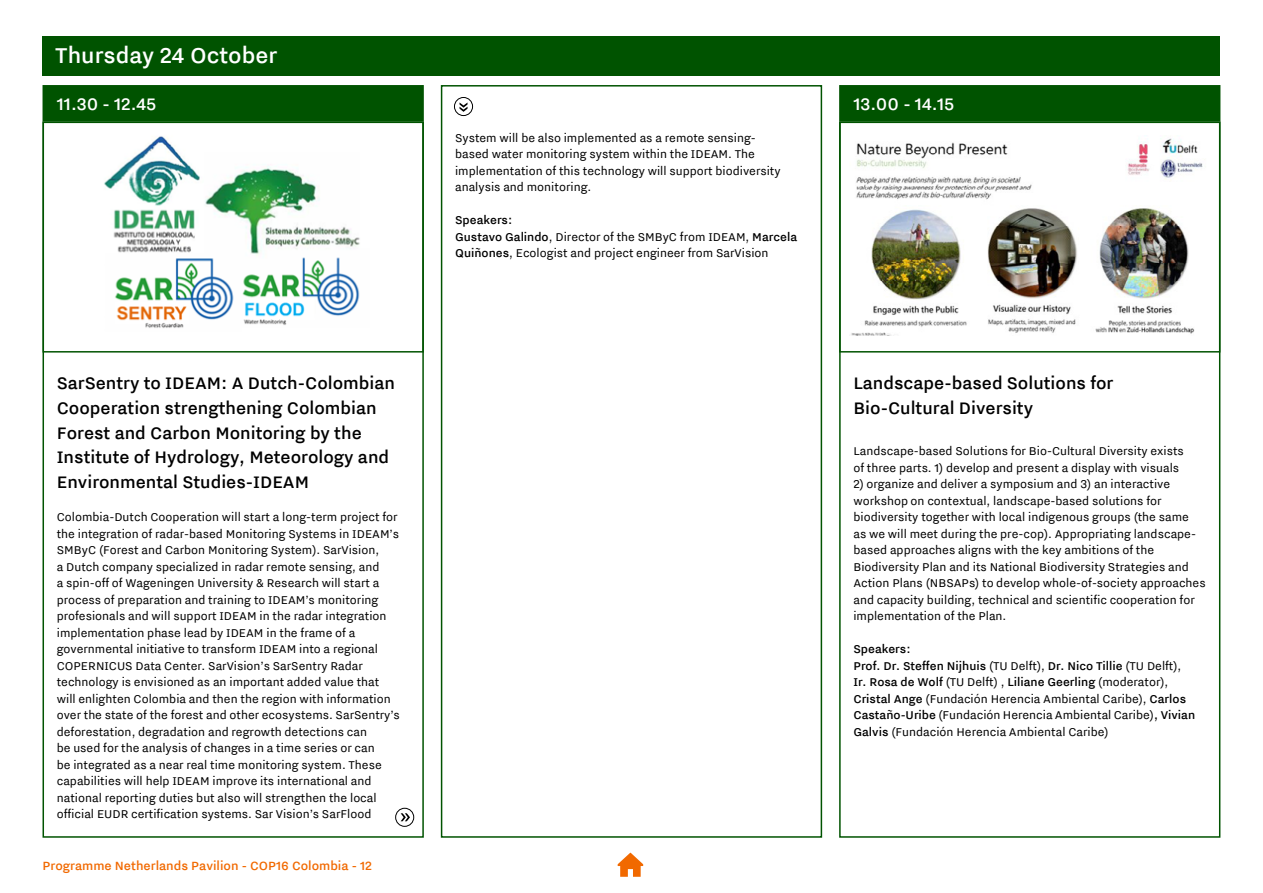
<style>
.page{position:relative;width:1263px;height:893px;background:#fff}
.page>*{position:absolute;margin:0;border:0;box-sizing:border-box;transform-origin:0 0}
._1__date_-_white{font:500 27px "NL Nitti Grotesk";color:#fff}
._2__heading_-_green{font:500 21px/24.8px "NL Nitti Grotesk";color:#000}
._1__time_-_white{font:500 21px "NL Nitti Grotesk";color:#fff}
.t1{font:500 15px "NL Nitti Grotesk";color:#f16900}
._3__summery{font:14.25px/16.5px "NL Nitti Grotesk";color:#000}
._4__names{font:14.25px/16.5px "NL Nitti Grotesk";color:#000}
._4__names-2{font:500 14.25px "NL Nitti Grotesk";color:#000}
.s1{font-weight:500}
</style>
<div class="page">
<svg style="left:618px;top:853px;width:25px;height:24px"></svg>
<div style="left:441px;top:85px;width:381px;height:753px;border:2px solid #005300"></div>
<img style="left:851px;top:138px;width:352px;height:197px">
<div style="left:839px;top:122px;width:381px;height:231px;border:2px solid #005300"></div>
<div style="left:840px;top:86px;width:380px;height:35px;background:#005300"></div>
<div style="left:839px;top:85px;width:381px;height:37px;border:2px solid #005300"></div>
<div style="left:43px;top:36px;width:1177px;height:40px;background:#005300"></div>
<div style="left:454px;top:97px;width:19px;height:19px;border:1px solid #000;border-radius:50%"></div>
<svg style="left:459px;top:102px;width:8px;height:10px"></svg>
<img style="left:104px;top:136px;width:256px;height:192px">
<div style="left:43px;top:122px;width:381px;height:231px;border:2px solid #005300"></div>
<div style="left:43px;top:86px;width:380px;height:35px;background:#005300"></div>
<div style="left:43px;top:85px;width:381px;height:37px;border:2px solid #005300"></div>
<div style="left:395px;top:808px;width:19px;height:19px;border:1px solid #000;border-radius:50%"></div>
<svg style="left:401px;top:813px;width:9px;height:8px"></svg>
<p class="_1__date_-_white" style="left:55px;top:40px;width:223px">Thursday 24 October</p>
<p class="_1__time_-_white" style="left:57px;top:92px;width:101px">11.30 - 12.45</p>
<p class="_2__heading_-_green" style="left:57px;top:370px;width:340px">SarSentry to IDEAM: A Dutch-Colombian Cooperation strengthening Colombian Forest and Carbon Monitoring by the Institute of Hydrology, Meteorology and Environmental Studies-IDEAM</p>
<p class="_3__summery" style="left:57px;top:508px;width:345px">Colombia-Dutch Cooperation will start a long-term project for the integration of radar-based Monitoring Systems in IDEAM’s SMByC (Forest and Carbon Monitoring System). SarVision,<br>a Dutch company specialized in radar remote sensing, and<br>a spin-off of Wageningen University &amp; Research will start a process of preparation and training to IDEAM’s monitoring profesionals and will support IDEAM in the radar integration implementation phase lead by IDEAM in the frame of a governmental initiative to transform IDEAM into a regional COPERNICUS Data Center. SarVision’s SarSentry Radar technology is envisioned as an important added value that will enlighten Colombia and then the region with information over the state of the forest and other ecosystems. SarSentry’s deforestation, degradation and regrowth detections can<br>be used for the analysis of changes in a time series or can<br>be integrated as a near real time monitoring system. These capabilities will help IDEAM improve its international and national reporting duties but also will strengthen the local official EUDR certification systems. Sar Vision’s SarFlood</p>
<p class="t1" style="left:43px;top:857px;width:331px">Programme Netherlands Pavilion - COP16 Colombia - 12</p>
<p class="_3__summery" style="left:455px;top:129px;width:327px">System will be also implemented as a remote sensing&shy;based water monitoring system within the IDEAM. The implementation of this technology will support biodiversity analysis and monitoring.</p>
<p class="_4__names-2" style="left:455px;top:212px;width:59px">Speakers:</p>
<p class="_4__names" style="left:455px;top:228px;width:343px"><span class="s1">Gustavo Galindo</span>, Director of the SMByC from IDEAM, <span class="s1">Marcela<br>Quiñones</span>, Ecologist and project engineer from SarVision</p>
<p class="_1__time_-_white" style="left:853px;top:92px;width:102px">13.00 - 14.15</p>
<p class="_2__heading_-_green" style="left:853px;top:370px;width:261px">Landscape-based Solutions for<br>Bio-Cultural Diversity</p>
<p class="_3__summery" style="left:853px;top:442px;width:332px">Landscape-based Solutions for Bio-Cultural Diversity exists of three parts. 1) develop and present a display with visuals</p>
<p class="_3__summery" style="left:853px;top:475px;width:354px">2) organize and deliver a symposium and 3) an interactive workshop on contextual, landscape-based solutions for biodiversity together with local indigenous groups (the same<br>as we will meet during the pre-cop). Appropriating landscape&shy;based approaches aligns with the key ambitions of the Biodiversity Plan and its National Biodiversity Strategies and Action Plans (NBSAPs) to develop whole-of-society approaches and capacity building, technical and scientific cooperation for implementation of the Plan.</p>
<p class="_4__names-2" style="left:853px;top:641px;width:59px">Speakers:</p>
<p class="_4__names" style="left:853px;top:657px;width:343px"><span class="s1">Prof. Dr. Steffen Nijhuis</span> (TU Delft), <span class="s1">Dr. Nico Tillie</span> (TU Delft), <span class="s1">Ir. Rosa de Wolf</span> (TU Delft) , <span class="s1">Liliane Geerling</span> (moderator), <span class="s1">Cristal Ange</span> (Fundación Herencia Ambiental Caribe), <span class="s1">Carlos Castaño-Uribe</span> (Fundación Herencia Ambiental Caribe)<span class="s1">, Vivian Galvis</span> (Fundación Herencia Ambiental Caribe)</p>
</div>
